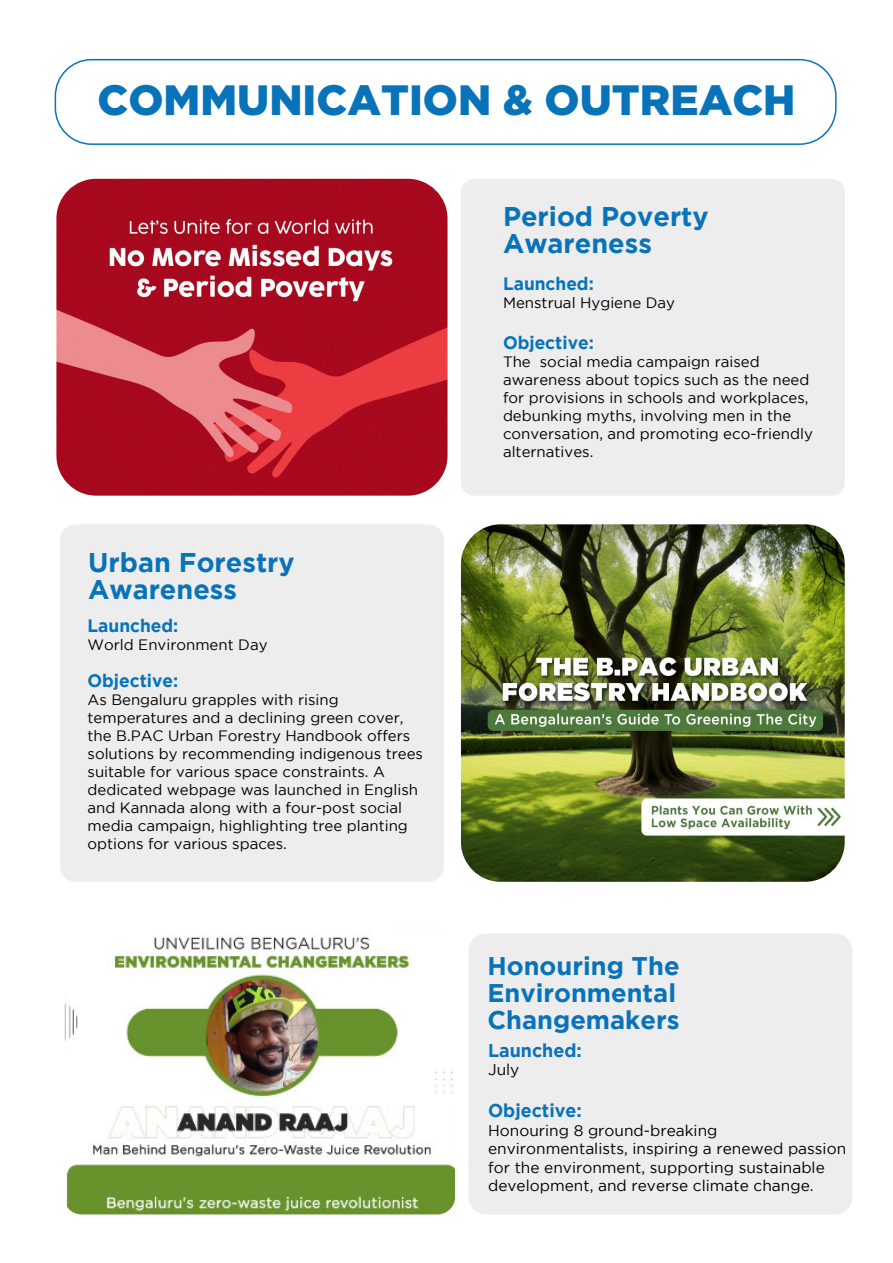
<style>
.page{position:relative;width:893px;height:1263px;background:#fff}
.page>*{position:absolute;margin:0;border:0;box-sizing:border-box;transform-origin:0 0}
.t1{font:900 42.45px "Gotham";color:#0973b9}
.t2{font:700 27px/27px "Gotham";color:#0973b9}
.t3{font:700 25.5px/27px "Gotham";color:#0973b9}
.t4{font:700 18.6px "Gotham";color:#0973b9;scale:.96 1}
.t5{font:700 18px "Gotham";color:#0973b9;scale:.96 1}
.t6{font:15.45px/18.6px "Gotham";color:#000}
.t7{font:15px/18px "Gotham";color:#000}
</style>
<div class="page">
<div style="left:55px;top:59px;width:782px;height:86px;border:2px solid #0973b9;border-radius:36px"></div>
<img style="left:56px;top:179px;width:392px;height:317px">
<div style="left:461px;top:179px;width:384px;height:317px;background:#ededed;border-radius:13px"></div>
<img style="left:461px;top:524px;width:384px;height:358px">
<div style="left:60px;top:524px;width:384px;height:358px;background:#ededed;border-radius:16px"></div>
<img style="left:64px;top:936px;width:391px;height:278px">
<div style="left:468px;top:933px;width:384px;height:281px;background:#ededed;border-radius:17px"></div>
<h1 class="t1" style="left:97px;top:76px;width:700px">COMMUNICATION &amp; OUTREACH</h1>
<h2 class="t2" style="left:88px;top:548px;width:208px">Urban Forestry<br>Awareness</h2>
<p class="t5" style="left:88px;top:615px;width:96px">Launched:</p>
<p class="t7" style="left:88px;top:635px;width:182px">World Environment Day</p>
<p class="t5" style="left:88px;top:670px;width:96px">Objective:</p>
<p class="t7" style="left:88px;top:691px;width:337px">As Bengaluru grapples with rising temperatures and a declining green cover, the B.PAC Urban Forestry Handbook offers solutions by recommending indigenous trees suitable for various space constraints. A dedicated webpage was launched in English and Kannada along with a four-post social media campaign, highlighting tree planting options for various spaces.</p>
<h2 class="t2" style="left:503px;top:203px;width:207px">Period Poverty<br>Awareness</h2>
<p class="t5" style="left:503px;top:273px;width:96px">Launched:</p>
<p class="t7" style="left:503px;top:293px;width:174px">Menstrual Hygiene Day</p>
<p class="t5" style="left:503px;top:332px;width:96px">Objective:</p>
<p class="t7" style="left:503px;top:352px;width:311px">The social media campaign raised awareness about topics such as the need for provisions in schools and workplaces, debunking myths, involving men in the conversation, and promoting eco-friendly alternatives.</p>
<h3 class="t3" style="left:487px;top:952px;width:194px">Honouring The<br>Environmental<br>Changemakers</h3>
<p class="t4" style="left:488px;top:1039px;width:99px">Launched:</p>
<p class="t6" style="left:488px;top:1060px;width:33px">July</p>
<p class="t4" style="left:488px;top:1099px;width:99px">Objective:</p>
<p class="t6" style="left:488px;top:1120px;width:360px">Honouring 8 ground-breaking environmentalists, inspiring a renewed passion for the environment, supporting sustainable development, and reverse climate change.</p>
</div>
